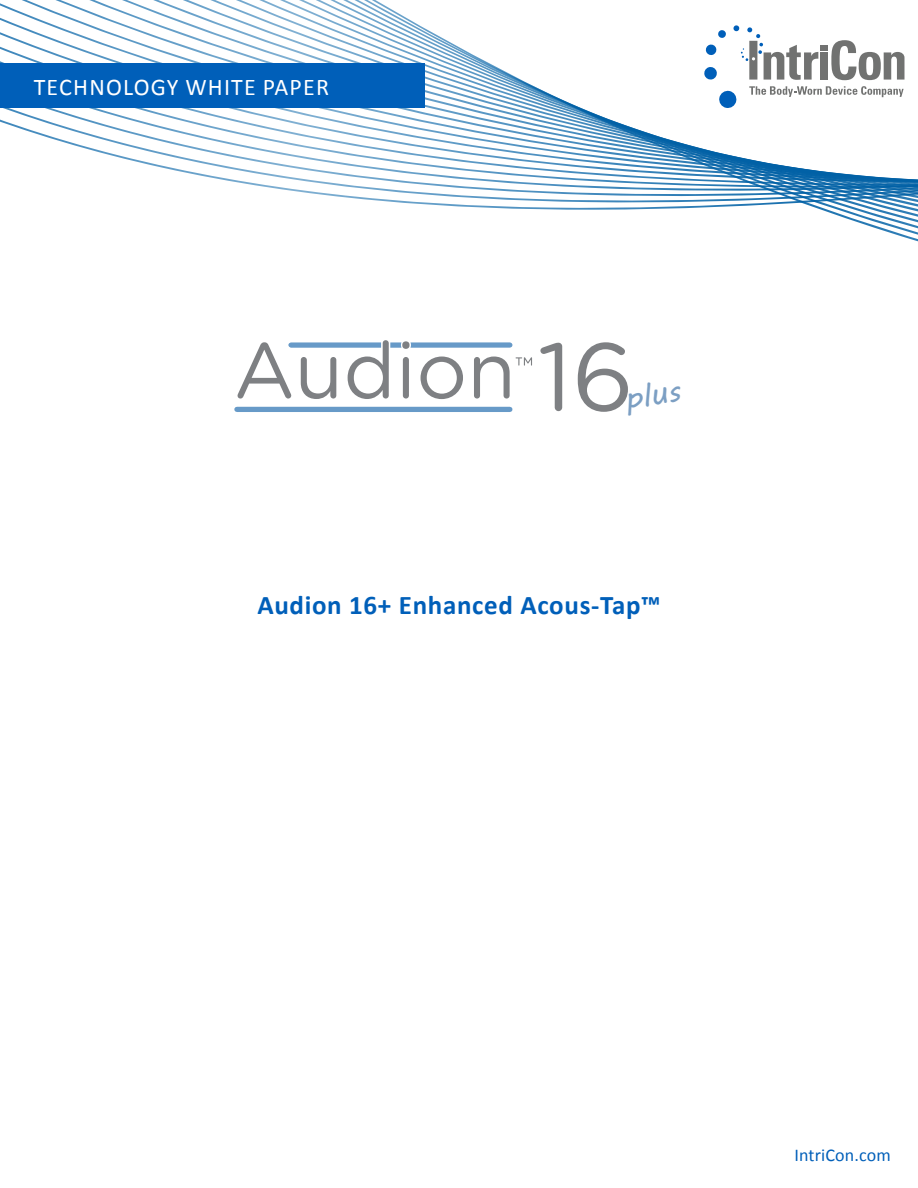
<style>
.page{position:relative;width:918px;height:1188px;background:#fff}
.page>*{position:absolute;margin:0;border:0;box-sizing:border-box;transform-origin:0 0}
.t1{font:31.5px "MV Boli";color:#7c9fc3}
.t2{font:700 27px "Calibri";letter-spacing:.025em;color:#005fb9}
.t3{font:24px "Calibri";letter-spacing:.05em;color:#fff}
.t4{font:18px "Calibri";letter-spacing:.01em;color:#005fb9}
</style>
<div class="page">
<svg style="left:0;top:0;width:918px;height:242px"></svg>
<svg style="left:718px;top:90px;width:19px;height:18px"></svg>
<svg style="left:705px;top:44px;width:12px;height:12px"></svg>
<svg style="left:704px;top:66px;width:14px;height:14px"></svg>
<svg style="left:718px;top:30px;width:8px;height:8px"></svg>
<div style="left:821px;top:52px;width:7px;height:28px;background:#717271"></div>
<svg style="left:831px;top:40px;width:73px;height:40px"></svg>
<svg style="left:733px;top:25px;width:85px;height:55px"></svg>
<div style="left:821px;top:45px;width:7px;height:6px;background:#717271"></div>
<svg style="left:749px;top:86px;width:155px;height:11px"></svg>
<div style="left:0;top:64px;width:425px;height:44px;background:#005fb9"></div>
<div style="left:237px;top:407px;width:273px;height:5px;background:#679ac8"></div>
<svg style="left:540px;top:343px;width:22px;height:68px"></svg>
<svg style="left:578px;top:342px;width:50px;height:70px"></svg>
<svg style="left:238px;top:340px;width:294px;height:59px"></svg>
<p class="t3" style="left:34px;top:72px;width:297px">TECHNOLOGY WHITE PAPER</p>
<p class="t1" style="left:621px;top:378px;width:58px;rotate:-9deg">plus</p>
<p class="t2" style="left:257px;top:588px;width:405px">Audion 16+ Enhanced Acous-Tap™</p>
<p class="t4" style="left:794px;top:1144px;width:98px">IntriCon.com</p>
</div>
